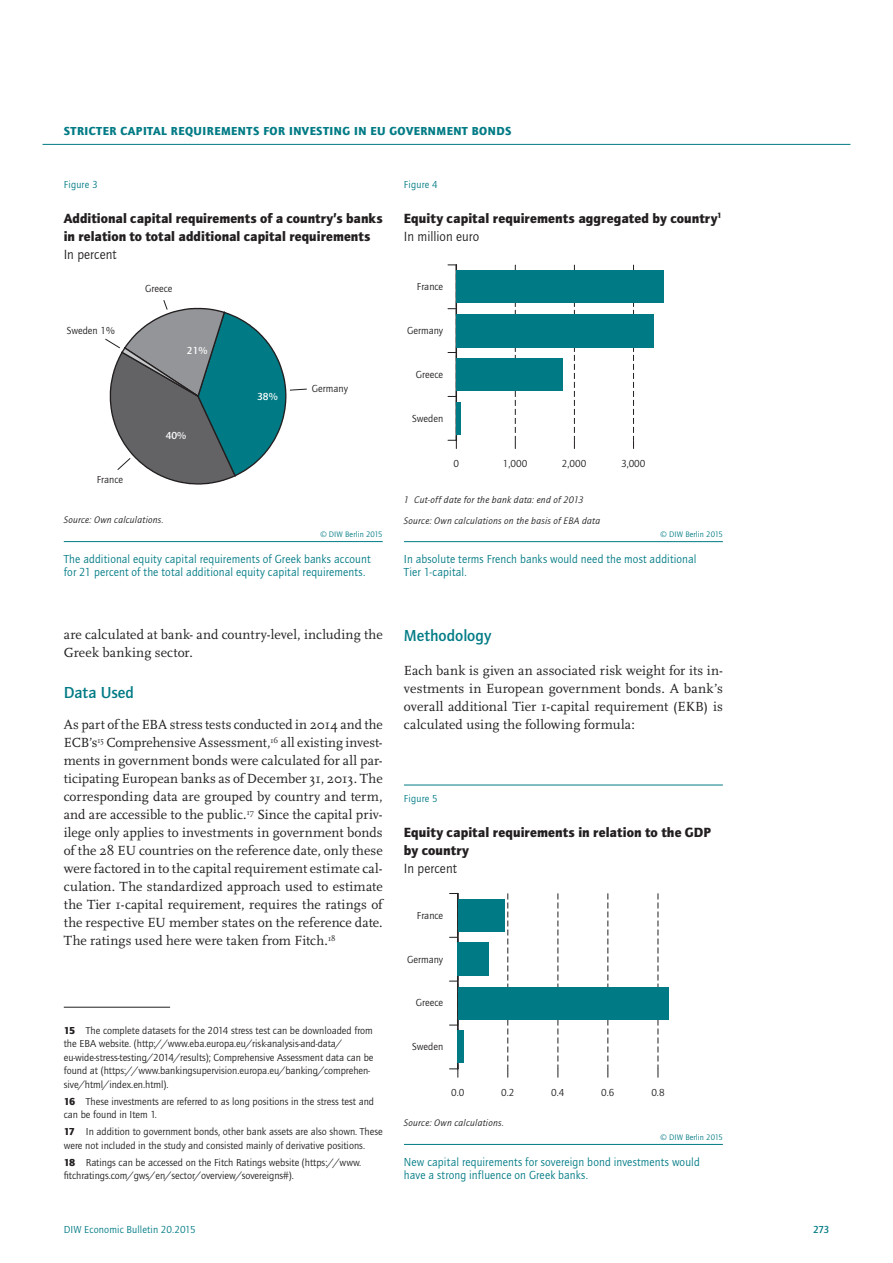
<style>
.page{position:relative;width:893px;height:1263px;background:#fff}
.page>*{position:absolute;margin:0;border:0;box-sizing:border-box;transform-origin:0 0}
.t1{font:500 16.5px "Quay Sans ITC Std";letter-spacing:.005em;color:#007b85}
.t2{font:13.8px/18px "Scala Pro";letter-spacing:.005em;color:#231f20;text-align:justify}
.t3{font:900 13.8px/18px "Quay Sans ITC Std";letter-spacing:.005em;color:#231f20}
.t4{font:13.8px "Quay Sans ITC Std";letter-spacing:.005em;color:#231f20}
.t5{font:12px/13.5px "Quay Sans ITC Std";letter-spacing:.01em;color:#007b85}
.t6{font:900 12px "Quay Sans ITC Std";letter-spacing:.04em;color:#007b85}
.t7{font:10.5px/13.5px "Quay Sans ITC Std";color:#231f20}
.t8{font:10.5px "Quay Sans ITC Std";letter-spacing:.015em;color:#007b85}
.t9{font:500 10.5px "Quay Sans ITC Std";color:#fff}
.t10{font:500 10.5px "Quay Sans ITC Std";color:#007b85}
.t11{font:italic 9.75px/20.5px "Quay Sans ITC Std";letter-spacing:.025em;color:#231f20}
.t12{font:8.25px "Quay Sans ITC Std";letter-spacing:.01em;color:#007b85}
.s1{font-weight:400}
.s2{font-weight:900}
</style>
<div class="page">
<hr style="left:43px;top:144px;width:807px;height:1px;background:#007b85">
<hr style="left:64px;top:1007px;width:106px;height:1px;background:#231f20">
<hr style="left:64px;top:541px;width:319px;height:1px;background:#007b85">
<svg style="left:105px;top:300px;width:202px;height:185px"></svg>
<hr style="left:404px;top:785px;width:319px;height:1px;background:#007b85">
<hr style="left:404px;top:1144px;width:319px;height:1px;background:#007b85">
<svg style="left:508px;top:893px;width:1px;height:185px"></svg>
<svg style="left:558px;top:893px;width:1px;height:185px"></svg>
<svg style="left:608px;top:893px;width:1px;height:185px"></svg>
<svg style="left:658px;top:893px;width:1px;height:185px"></svg>
<svg style="left:449px;top:893px;width:10px;height:185px"></svg>
<div style="left:458px;top:899px;width:47px;height:33px;background:#007b85"></div>
<div style="left:458px;top:943px;width:31px;height:33px;background:#007b85"></div>
<div style="left:458px;top:987px;width:210px;height:32px;background:#007b85"></div>
<div style="left:458px;top:1030px;width:6px;height:33px;background:#007b85"></div>
<hr style="left:404px;top:541px;width:319px;height:1px;background:#007b85">
<svg style="left:515px;top:265px;width:1px;height:184px"></svg>
<svg style="left:574px;top:265px;width:1px;height:184px"></svg>
<svg style="left:633px;top:265px;width:1px;height:184px"></svg>
<svg style="left:448px;top:264px;width:9px;height:185px"></svg>
<div style="left:456px;top:270px;width:208px;height:33px;background:#007b85"></div>
<div style="left:456px;top:314px;width:198px;height:33px;background:#007b85"></div>
<div style="left:456px;top:358px;width:106px;height:33px;background:#007b85"></div>
<div style="left:456px;top:402px;width:5px;height:33px;background:#007b85"></div>
<p class="t6" style="left:64px;top:123px;width:15px">Stricter</p>
<p class="t6" style="left:120px;top:123px;width:16px">Capital</p>
<p class="t6" style="left:171px;top:123px;width:16px">Requirements</p>
<p class="t6" style="left:263px;top:123px;width:9px">for</p>
<p class="t6" style="left:289px;top:123px;width:13px">Investing</p>
<p class="t6" style="left:354px;top:123px;width:53px">in EU Government</p>
<p class="t6" style="left:472px;top:123px;width:17px">Bonds</p>
<p class="t8" style="left:64px;top:178px;width:35px">Figure 3</p>
<p class="t3" style="left:64px;top:209px;width:320px">Additional capital requirements of a country’s banks in relation to total additional capital requirements</p>
<p class="t4" style="left:64px;top:246px;width:54px">In percent</p>
<p class="t7" style="left:67px;top:324px;width:49px">Sweden 1%</p>
<p class="t7" style="left:145px;top:282px;width:29px">Greece</p>
<p class="t9" style="left:187px;top:344px;width:22px">21%</p>
<p class="t7" style="left:97px;top:473px;width:28px">France</p>
<p class="t9" style="left:166px;top:429px;width:22px">40%</p>
<p class="t11" style="left:64px;top:510px;width:101px">Source: Own calculations.</p>
<p class="t9" style="left:257px;top:390px;width:22px">38%</p>
<p class="t7" style="left:312px;top:382px;width:38px">Germany</p>
<p class="t12" style="left:320px;top:529px;width:64px">© DIW Berlin 2015</p>
<p class="t5" style="left:64px;top:552px;width:308px">The additional equity capital requirements of Greek banks account for 21 percent of the total additional equity capital requirements.</p>
<p class="t8" style="left:404px;top:178px;width:35px">Figure 4</p>
<p class="t3" style="left:404px;top:209px;width:319px">Equity capital requirements aggregated by country<sup>1<br></sup><span class="s1">In million euro</span></p>
<p class="t7" style="left:417px;top:280px;width:28px">France</p>
<p class="t7" style="left:407px;top:324px;width:38px">Germany</p>
<p class="t7" style="left:416px;top:367px;width:29px">Greece</p>
<p class="t7" style="left:412px;top:411px;width:33px">Sweden</p>
<p class="t7" style="left:453px;top:457px;width:7px">0</p>
<p class="t7" style="left:503px;top:457px;width:26px">1,000</p>
<p class="t7" style="left:562px;top:457px;width:26px">2,000</p>
<p class="t7" style="left:621px;top:457px;width:26px">3,000</p>
<p class="t11" style="left:404px;top:489px;width:198px">1 Cut-off date for the bank data: end of 2013<br>Source: Own calculations on the basis of EBA data</p>
<p class="t12" style="left:661px;top:529px;width:64px">© DIW Berlin 2015</p>
<p class="t5" style="left:404px;top:552px;width:294px">In absolute terms French banks would need the most additional<br>Tier 1-capital.</p>
<p class="t2" style="left:64px;top:625px;width:320px">are calculated at bank- and country-level, including the<br>Greek banking sector.</p>
<p class="t1" style="left:64px;top:682px;width:72px">Data Used</p>
<p class="t2" style="left:64px;top:715px;width:320px">As part of the EBA stress tests conducted in 2014 and the ECB’s<sup>15</sup> Comprehensive Assessment,<sup>16</sup> all existing invest&shy;ments in government bonds were calculated for all par&shy;ticipating European banks as of December 31, 2013. The corresponding data are grouped by country and term, and are accessible to the public.<sup>17</sup> Since the capital priv&shy;ilege only applies to investments in government bonds of the 28 EU countries on the reference date, only these were factored in to the capital requirement estimate cal&shy;culation. The standardized approach used to estimate the Tier 1-capital requirement, requires the ratings of the respective EU member states on the reference date.<br>The ratings used here were taken from Fitch.<sup>18</sup></p>
<p class="t7" style="left:64px;top:1023px;width:311px"><span class="s2">15</span> The complete datasets for the 2014 stress test can be downloaded from the EBA website. (http://www.eba.europa.eu/risk-analysis-and-data/ eu-wide-stress-testing/2014/results); Comprehensive Assessment data can be found at (https://www.bankingsupervision.europa.eu/banking/comprehen&shy;sive/html/index.en.html).</p>
<p class="t7" style="left:64px;top:1094px;width:312px"><span class="s2">16</span> These investments are referred to as long positions in the stress test and can be found in Item 1.</p>
<p class="t7" style="left:64px;top:1125px;width:320px"><span class="s2">17</span> In addition to government bonds, other bank assets are also shown. These were not included in the study and consisted mainly of derivative positions.</p>
<p class="t7" style="left:64px;top:1155px;width:299px"><span class="s2">18</span> Ratings can be accessed on the Fitch Ratings website (https://www. fitchratings.com/gws/en/sector/overview/sovereigns#).</p>
<p class="t1" style="left:404px;top:626px;width:89px">Methodology</p>
<p class="t2" style="left:404px;top:661px;width:320px">Each bank is given an associated risk weight for its in&shy;vestments in European government bonds. A bank’s overall additional Tier 1-capital requirement (EKB) is calculated using the following formula:</p>
<p class="t8" style="left:404px;top:793px;width:35px">Figure 5</p>
<p class="t3" style="left:404px;top:823px;width:308px">Equity capital requirements in relation to the GDP by country</p>
<p class="t4" style="left:404px;top:861px;width:54px">In percent</p>
<p class="t7" style="left:417px;top:908px;width:28px">France</p>
<p class="t7" style="left:407px;top:952px;width:38px">Germany</p>
<p class="t7" style="left:416px;top:996px;width:29px">Greece</p>
<p class="t7" style="left:412px;top:1040px;width:33px">Sweden</p>
<p class="t7" style="left:451px;top:1085px;width:15px">0.0</p>
<p class="t7" style="left:501px;top:1085px;width:15px">0.2</p>
<p class="t7" style="left:551px;top:1085px;width:15px">0.4</p>
<p class="t7" style="left:601px;top:1085px;width:15px">0.6</p>
<p class="t7" style="left:651px;top:1085px;width:15px">0.8</p>
<p class="t11" style="left:404px;top:1113px;width:101px">Source: Own calculations.</p>
<p class="t12" style="left:661px;top:1132px;width:64px">© DIW Berlin 2015</p>
<p class="t5" style="left:404px;top:1155px;width:297px">New capital requirements for sovereign bond investments would have a strong influence on Greek banks.</p>
<p class="t8" style="left:64px;top:1223px;width:134px">DIW Economic Bulletin 20.2015</p>
<p class="t10" style="left:813px;top:1223px;width:18px">273</p>
</div>
